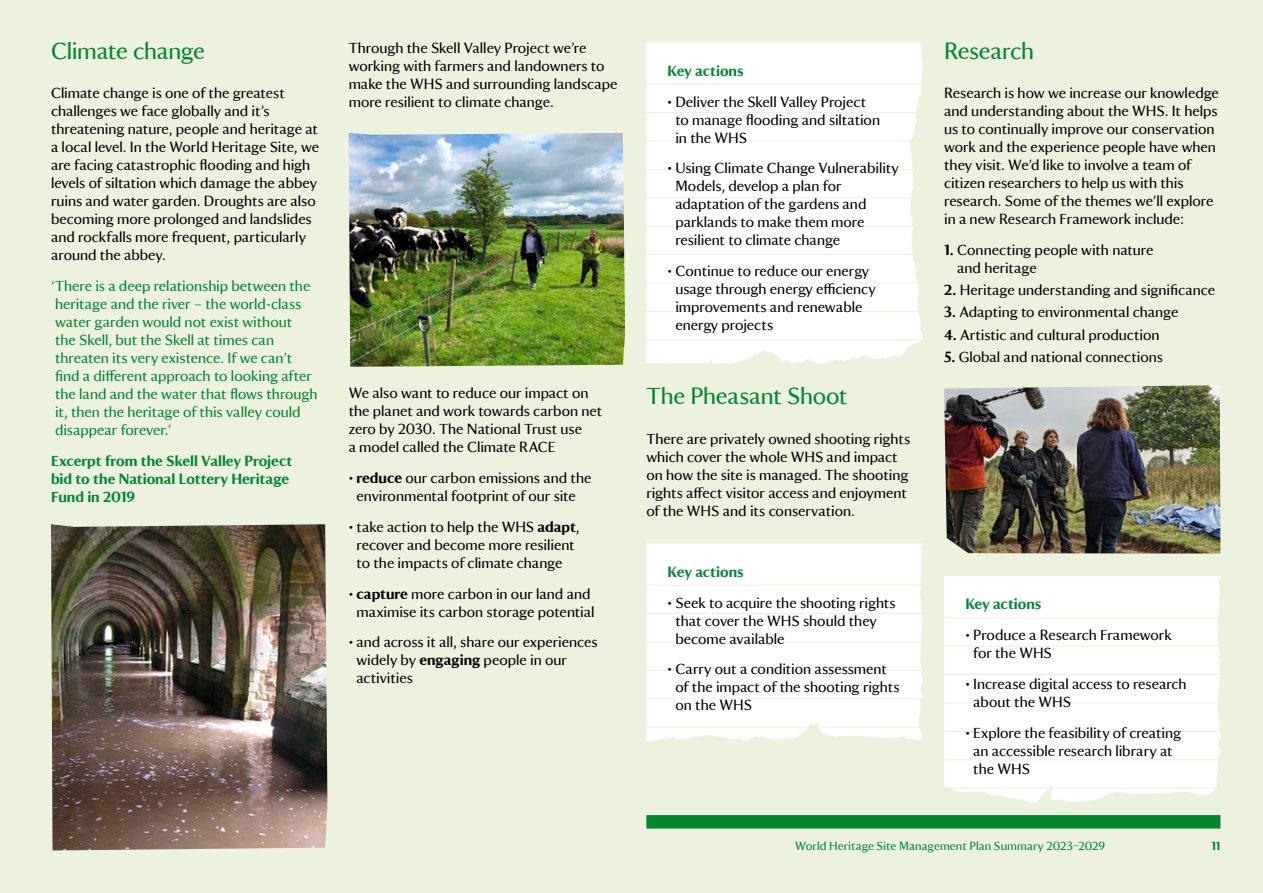
<style>
.page{position:relative;width:1263px;height:893px;background:#ecf2dd}
.page>*{position:absolute;margin:0;border:0;box-sizing:border-box;transform-origin:0 0}
.t1{font:24px "National Trust TT";letter-spacing:-.01em;color:#008730}
.t2{font:15px/18px "National Trust TT";color:#000}
.t3{font:15px/18px "National Trust TT";color:#008730}
.t4{font:700 15px/18px "National Trust TT";color:#008730}
.t5{font:12px "National Trust TT";letter-spacing:.005em;color:#008730}
.t6{font:700 12px "National Trust TT";color:#008730}
.s1{font-weight:700}
</style>
<div class="page">
<div style="left:646px;top:815px;width:574px;height:14px;background:#008730"></div>
<img style="left:349px;top:133px;width:276px;height:234px">
<img style="left:51px;top:524px;width:276px;height:326px">
<img style="left:944px;top:385px;width:276px;height:169px">
<div style="left:646px;top:543px;width:277px;height:199px;background:#fff"></div>
<hr style="left:646px;top:585px;width:277px;height:1px;background:#ecf2dd">
<hr style="left:646px;top:698px;width:277px;height:1px;background:#ecf2dd">
<hr style="left:646px;top:642px;width:277px;height:1px;background:#ecf2dd">
<hr style="left:646px;top:613px;width:277px;height:1px;background:#ecf2dd">
<hr style="left:646px;top:727px;width:277px;height:1px;background:#ecf2dd">
<hr style="left:646px;top:670px;width:277px;height:1px;background:#ecf2dd">
<div style="left:944px;top:576px;width:277px;height:227px;background:#fff"></div>
<hr style="left:944px;top:617px;width:277px;height:1px;background:#ecf2dd">
<hr style="left:944px;top:731px;width:277px;height:1px;background:#ecf2dd">
<hr style="left:944px;top:674px;width:277px;height:1px;background:#ecf2dd">
<hr style="left:944px;top:788px;width:277px;height:1px;background:#ecf2dd">
<hr style="left:944px;top:646px;width:277px;height:1px;background:#ecf2dd">
<hr style="left:944px;top:759px;width:277px;height:1px;background:#ecf2dd">
<hr style="left:944px;top:703px;width:277px;height:1px;background:#ecf2dd">
<div style="left:646px;top:43px;width:277px;height:321px;background:#fff"></div>
<hr style="left:646px;top:84px;width:256px;height:1px;background:#ecf2dd">
<hr style="left:646px;top:311px;width:256px;height:1px;background:#ecf2dd">
<hr style="left:646px;top:197px;width:256px;height:1px;background:#ecf2dd">
<hr style="left:646px;top:141px;width:256px;height:1px;background:#ecf2dd">
<hr style="left:646px;top:254px;width:256px;height:1px;background:#ecf2dd">
<hr style="left:646px;top:112px;width:256px;height:1px;background:#ecf2dd">
<hr style="left:646px;top:339px;width:256px;height:1px;background:#ecf2dd">
<hr style="left:646px;top:226px;width:256px;height:1px;background:#ecf2dd">
<hr style="left:646px;top:169px;width:256px;height:1px;background:#ecf2dd">
<hr style="left:646px;top:283px;width:256px;height:1px;background:#ecf2dd">
<h1 class="t1" style="left:51px;top:34px;width:156px">Climate change</h1>
<p class="t2" style="left:51px;top:83px;width:269px">Climate change is one of the greatest challenges we face globally and it’s threatening nature, people and heritage at a local level. In the World Heritage Site, we are facing catastrophic flooding and high levels of siltation which damage the abbey ruins and water garden. Droughts are also becoming more prolonged and landslides and rockfalls more frequent, particularly around the abbey.</p>
<p class="t3" style="left:51px;top:276px;width:268px">‘There is a deep relationship between the heritage and the river – the world-class water garden would not exist without<br>the Skell, but the Skell at times can threaten its very existence. If we can’t<br>find a different approach to looking after the land and the water that flows through it, then the heritage of this valley could disappear forever.’</p>
<p class="t4" style="left:51px;top:451px;width:243px">Excerpt from the Skell Valley Project bid to the National Lottery Heritage<br>Fund in 2019</p>
<p class="t2" style="left:349px;top:38px;width:270px">Through the Skell Valley Project we’re working with farmers and landowners to make the WHS and surrounding landscape more resilient to climate change.</p>
<p class="t2" style="left:349px;top:383px;width:255px">We also want to reduce our impact on the planet and work towards carbon net zero by 2030. The National Trust use<br>a model called the Climate RACE</p>
<p class="t2" style="left:349px;top:468px;width:244px;text-align:center">• <span class="s1">reduce</span> our carbon emissions and the environmental footprint of our site</p>
<p class="t2" style="left:356px;top:517px;width:225px;text-indent:-8px">• take action to help the WHS <span class="s1">adapt</span>, recover and become more resilient to the impacts of climate change</p>
<p class="t2" style="left:349px;top:583px;width:247px;text-align:center">• <span class="s1">capture</span> more carbon in our land and maximise its carbon storage potential</p>
<p class="t2" style="left:356px;top:632px;width:243px;text-indent:-8px">• and across it all, share our experiences widely by <span class="s1">engaging</span> people in our activities</p>
<p class="t4" style="left:667px;top:61px;width:78px">Key actions</p>
<p class="t2" style="left:675px;top:92px;width:206px;text-indent:-8px">• Deliver the Skell Valley Project to manage flooding and siltation in the WHS</p>
<p class="t2" style="left:675px;top:158px;width:225px;text-indent:-8px">• Using Climate Change Vulnerability<br>Models, develop a plan for adaptation of the gardens and parklands to make them more resilient to climate change</p>
<p class="t2" style="left:675px;top:261px;width:202px;text-indent:-8px">• Continue to reduce our energy usage through energy efficiency improvements and renewable energy projects</p>
<h1 class="t1" style="left:646px;top:380px;width:203px">The Pheasant Shoot</h1>
<p class="t2" style="left:646px;top:429px;width:265px">There are privately owned shooting rights which cover the whole WHS and impact on how the site is managed. The shooting rights affect visitor access and enjoyment of the WHS and its conservation.</p>
<p class="t4" style="left:668px;top:562px;width:78px">Key actions</p>
<p class="t2" style="left:675px;top:593px;width:222px;text-indent:-8px">• Seek to acquire the shooting rights that cover the WHS should they become available</p>
<p class="t2" style="left:675px;top:659px;width:226px;text-indent:-8px">• Carry out a condition assessment of the impact of the shooting rights on the WHS</p>
<h1 class="t1" style="left:944px;top:34px;width:91px">Research</h1>
<p class="t2" style="left:944px;top:83px;width:276px">Research is how we increase our knowledge and understanding about the WHS. It helps us to continually improve our conservation work and the experience people have when they visit. We’d like to involve a team of citizen researchers to help us with this research. Some of the themes we’ll explore in a new Research Framework include:</p>
<p class="t2" style="left:957px;top:240px;width:198px;text-indent:-13px"><span class="s1">1.</span> Connecting people with nature and heritage</p>
<p class="t2" style="left:944px;top:280px;width:272px"><span class="s1">2.</span> Heritage understanding and significance</p>
<p class="t2" style="left:944px;top:302px;width:236px"><span class="s1">3.</span> Adapting to environmental change</p>
<p class="t2" style="left:944px;top:325px;width:217px"><span class="s1">4.</span> Artistic and cultural production</p>
<p class="t2" style="left:944px;top:347px;width:220px"><span class="s1">5.</span> Global and national connections</p>
<p class="t4" style="left:965px;top:594px;width:78px">Key actions</p>
<p class="t2" style="left:973px;top:625px;width:200px;text-indent:-8px">• Produce a Research Framework for the WHS</p>
<p class="t2" style="left:973px;top:674px;width:215px;text-indent:-8px">• Increase digital access to research about the WHS</p>
<p class="t2" style="left:973px;top:723px;width:209px;text-indent:-8px">• Explore the feasibility of creating an accessible research library at the WHS</p>
<p class="t5" style="left:795px;top:838px;width:311px">World Heritage Site Management Plan Summary 2023–2029</p>
<p class="t6" style="left:1211px;top:838px;width:11px">11</p>
</div>
